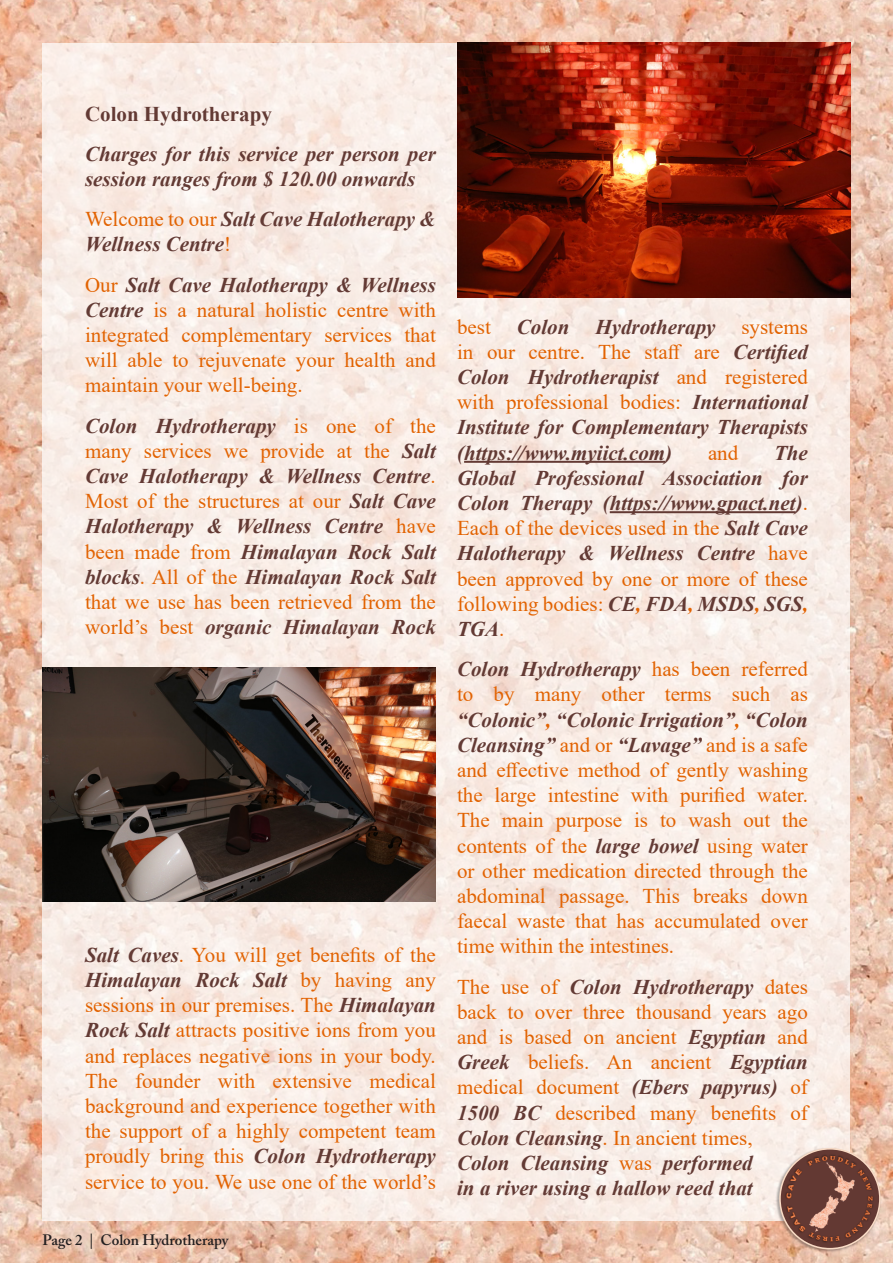
<style>
.page{position:relative;width:893px;height:1263px;background:#fff}
.page>*{position:absolute;margin:0;border:0;box-sizing:border-box;transform-origin:0 0}
.Normal__Web{font:21px/25.2px "Times New Roman";color:#e26302;text-align:justify}
.t1{font:italic 700 21px/25.2px "Times New Roman";color:#633a34;text-align:justify}
.t2{font:700 21px "Times New Roman";color:#633a34}
.t3{font:600 15px "Adobe Caslon Pro";color:#231f20}
.s1{font-weight:400;font-style:normal;color:#e26302}
.s2{font-weight:700;font-style:italic;color:#633a34}
.s3{color:#e26302}
.s4{font-weight:700;font-style:italic}
</style>
<div class="page">
<img style="left:0;top:0;width:893px;height:1263px">
<img style="left:43px;top:43px;width:807px;height:1177px">
<img style="left:457px;top:43px;width:393px;height:255px">
<img style="left:43px;top:668px;width:393px;height:233px">
<hr style="left:464px;top:461px;width:201px;height:2px;background:#633a34">
<hr style="left:610px;top:511px;width:186px;height:2px;background:#633a34">
<img style="left:775px;top:1146px;width:107px;height:108px">
<div style="left:779px;top:1148px;width:102px;height:101px;border:2px solid #f9dbc5;border-radius:50%"></div>
<img style="left:783px;top:1152px;width:94px;height:94px">
<svg style="left:787px;top:1156px;width:86px;height:85px;background:#784f47"></svg>
<p class="t2" style="left:85px;top:98px;width:188px">Colon Hydrotherapy</p>
<p class="t1" style="left:85px;top:141px;width:352px">Charges for this service per person per session ranges from $ 120.00 onwards</p>
<p class="t1" style="left:85px;top:206px;width:352px"><span class="s1">Welcome to our</span> Salt Cave Halotherapy &amp;<br>Wellness Centre<span class="s1">!</span></p>
<p class="Normal__Web" style="left:85px;top:271px;width:352px">Our <span class="s2">Salt Cave Halotherapy &amp; Wellness Centre</span> is a natural holistic centre with integrated complementary services that will able to rejuvenate your health and maintain your well-being.</p>
<p class="t1" style="left:85px;top:412px;width:352px">Colon Hydrotherapy <span class="s1">is one of the many services we provide at the</span> Salt Cave Halotherapy &amp; Wellness Centre<span class="s1">.<br>Most of the structures at our</span> Salt Cave Halotherapy &amp; Wellness Centre <span class="s1">have been made from</span> Himalayan Rock Salt blocks<span class="s1">. All of the</span> Himalayan Rock Salt <span class="s1">that we use has been retrieved from the world’s best</span> organic Himalayan Rock</p>
<p class="Normal__Web" style="left:85px;top:941px;width:352px"><span class="s2">Salt Caves</span>. You will get benefits of the <span class="s2">Himalayan Rock Salt</span> by having any sessions in our premises. The <span class="s2">Himalayan Rock Salt</span> attracts positive ions from you and replaces negative ions in your body.<br>The founder with extensive medical background and experience together with the support of a highly competent team proudly bring this <span class="s2">Colon Hydrotherapy </span>service to you. We use one of the world’s</p>
<p class="t3" style="left:43px;top:1231px;width:187px">Page 2 | Colon Hydrotherapy</p>
<p class="t1" style="left:457px;top:313px;width:352px"><span class="s1">best</span> Colon Hydrotherapy <span class="s1">systems in our centre. The staff are</span> Certified Colon Hydrotherapist <span class="s1">and registered with professional bodies:</span> International Institute for Complementary Therapists (https://www.myiict.com)</p>
<p class="Normal__Web" style="left:708px;top:439px;width:32px">and</p>
<p class="t1" style="left:457px;top:439px;width:352px;text-indent:317px">The Global Professional Association for Colon Therapy (https://www.gpact.net)<span class="s1">.<br>Each of the devices used in the</span> Salt Cave Halotherapy &amp; Wellness Centre <span class="s1">have been approved by one or more of these following bodies:</span> CE<span class="s3">,</span> FDA<span class="s3">,</span> MSDS<span class="s3">,</span> SGS<span class="s3">, </span>TGA<span class="s1">.</span></p>
<p class="Normal__Web" style="left:457px;top:656px;width:352px"><span class="s2">Colon Hydrotherapy</span> has been referred to by many other terms such as <span class="s2">“Colonic”</span><span class="s4">,</span> <span class="s2">“Colonic Irrigation”</span><span class="s4">,</span> <span class="s2">“Colon Cleansing”</span> and or <span class="s2">“Lavage”</span> and is a safe and effective method of gently washing the large intestine with purified water.<br>The main purpose is to wash out the contents of the <span class="s2">large bowel</span> using water or other medication directed through the abdominal passage. This breaks down faecal waste that has accumulated over time within the intestines.</p>
<p class="Normal__Web" style="left:457px;top:973px;width:352px;text-align:left">The use of <span class="s2">Colon Hydrotherapy</span> dates back to over three thousand years ago and is based on ancient <span class="s2">Egyptian</span> and <span class="s2">Greek</span> beliefs. An ancient <span class="s2">Egyptian </span>medical document <span class="s2">(Ebers papyrus)</span> of <span class="s2">1500 BC</span> described many benefits of <span class="s2">Colon Cleansing</span>. In ancient times, <span class="s2">Colon Cleansing</span> was <span class="s2">performed<br>in a river using a hallow reed that</span></p>
</div>
